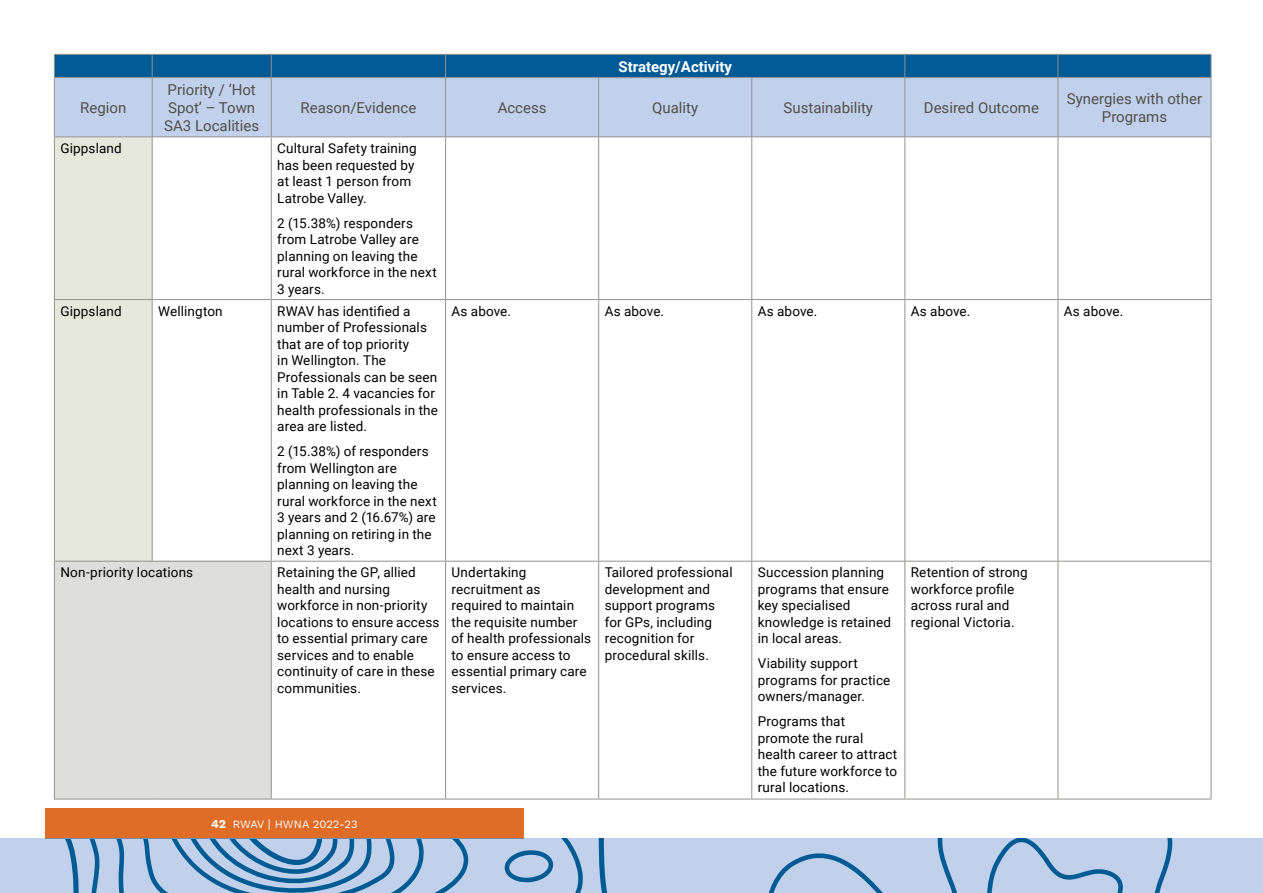
<style>
.page{position:relative;width:1263px;height:893px;background:#fff}
.page>*{position:absolute;margin:0;border:0;box-sizing:border-box;transform-origin:0 0}
.Table_Heading1{font:15px/18px "Roboto";color:#504f4b}
.Table_Heading1-2{font:700 15px "Roboto";color:#fff}
.Sec3_Table_text{font:13.5px/16.5px "Roboto";letter-spacing:.01em;color:#000}
.t1{font:11.25px "Work Sans";color:#fff}
.s1{font-weight:700;font-size:12px}
.s2{font-size:12px}
</style>
<div class="page">
<div style="left:45px;top:808px;width:479px;height:30px;background:#df6d27"></div>
<svg style="left:3px;top:838px;width:720px;height:55px;background:#a0bcdb"></svg>
<svg style="left:723px;top:838px;width:540px;height:55px;background:#b4c8e4"></svg>
<div style="left:55px;top:78px;width:1156px;height:59px;background:#c2d1eb"></div>
<div style="left:55px;top:138px;width:97px;height:423px;background:#e6e8dc"></div>
<div style="left:54px;top:561px;width:217px;height:238px;background:#dededd"></div>
<div style="left:54px;top:54px;width:1158px;height:24px;background:#005a96"></div>
<hr style="left:54px;top:77px;width:98px;height:1px;background:#92918f">
<hr style="left:54px;top:78px;width:1px;height:59px;background:#92918f">
<hr style="left:152px;top:77px;width:119px;height:1px;background:#92918f">
<hr style="left:152px;top:78px;width:1px;height:59px;background:#92918f">
<hr style="left:271px;top:77px;width:175px;height:1px;background:#92918f">
<hr style="left:271px;top:78px;width:1px;height:59px;background:#92918f">
<hr style="left:446px;top:77px;width:153px;height:1px;background:#92918f">
<hr style="left:445px;top:78px;width:1px;height:59px;background:#92918f">
<hr style="left:599px;top:77px;width:153px;height:1px;background:#92918f">
<hr style="left:598px;top:78px;width:1px;height:59px;background:#92918f">
<hr style="left:752px;top:77px;width:153px;height:1px;background:#92918f">
<hr style="left:751px;top:78px;width:1px;height:59px;background:#92918f">
<hr style="left:905px;top:77px;width:153px;height:1px;background:#92918f">
<hr style="left:904px;top:78px;width:1px;height:59px;background:#92918f">
<hr style="left:1058px;top:77px;width:153px;height:1px;background:#92918f">
<hr style="left:1057px;top:78px;width:1px;height:59px;background:#92918f">
<hr style="left:1211px;top:78px;width:1px;height:59px;background:#92918f">
<hr style="left:54px;top:137px;width:98px;height:1px;background:#92918f">
<hr style="left:54px;top:137px;width:1px;height:162px;background:#92918f">
<hr style="left:152px;top:137px;width:119px;height:1px;background:#92918f">
<hr style="left:152px;top:137px;width:1px;height:162px;background:#92918f">
<hr style="left:271px;top:137px;width:175px;height:1px;background:#92918f">
<hr style="left:271px;top:137px;width:1px;height:162px;background:#92918f">
<hr style="left:446px;top:137px;width:153px;height:1px;background:#92918f">
<hr style="left:445px;top:137px;width:1px;height:162px;background:#92918f">
<hr style="left:599px;top:137px;width:153px;height:1px;background:#92918f">
<hr style="left:598px;top:137px;width:1px;height:162px;background:#92918f">
<hr style="left:752px;top:137px;width:153px;height:1px;background:#92918f">
<hr style="left:751px;top:137px;width:1px;height:162px;background:#92918f">
<hr style="left:905px;top:137px;width:153px;height:1px;background:#92918f">
<hr style="left:904px;top:137px;width:1px;height:162px;background:#92918f">
<hr style="left:1058px;top:137px;width:153px;height:1px;background:#92918f">
<hr style="left:1057px;top:137px;width:1px;height:162px;background:#92918f">
<hr style="left:1211px;top:137px;width:1px;height:162px;background:#92918f">
<hr style="left:54px;top:299px;width:98px;height:1px;background:#92918f">
<hr style="left:54px;top:300px;width:1px;height:261px;background:#92918f">
<hr style="left:152px;top:299px;width:119px;height:1px;background:#92918f">
<hr style="left:152px;top:300px;width:1px;height:261px;background:#92918f">
<hr style="left:271px;top:299px;width:175px;height:1px;background:#92918f">
<hr style="left:271px;top:300px;width:1px;height:261px;background:#92918f">
<hr style="left:446px;top:299px;width:153px;height:1px;background:#92918f">
<hr style="left:445px;top:300px;width:1px;height:261px;background:#92918f">
<hr style="left:599px;top:299px;width:153px;height:1px;background:#92918f">
<hr style="left:598px;top:300px;width:1px;height:261px;background:#92918f">
<hr style="left:752px;top:299px;width:153px;height:1px;background:#92918f">
<hr style="left:751px;top:300px;width:1px;height:261px;background:#92918f">
<hr style="left:905px;top:299px;width:153px;height:1px;background:#92918f">
<hr style="left:904px;top:300px;width:1px;height:261px;background:#92918f">
<hr style="left:1058px;top:299px;width:153px;height:1px;background:#92918f">
<hr style="left:1057px;top:300px;width:1px;height:261px;background:#92918f">
<hr style="left:1211px;top:300px;width:1px;height:261px;background:#92918f">
<hr style="left:54px;top:561px;width:98px;height:1px;background:#92918f">
<hr style="left:54px;top:562px;width:1px;height:237px;background:#92918f">
<hr style="left:152px;top:561px;width:119px;height:1px;background:#92918f">
<hr style="left:271px;top:561px;width:175px;height:1px;background:#92918f">
<hr style="left:271px;top:562px;width:1px;height:237px;background:#92918f">
<hr style="left:446px;top:561px;width:153px;height:1px;background:#92918f">
<hr style="left:445px;top:562px;width:1px;height:237px;background:#92918f">
<hr style="left:599px;top:561px;width:153px;height:1px;background:#92918f">
<hr style="left:598px;top:562px;width:1px;height:237px;background:#92918f">
<hr style="left:752px;top:561px;width:153px;height:1px;background:#92918f">
<hr style="left:751px;top:562px;width:1px;height:237px;background:#92918f">
<hr style="left:905px;top:561px;width:153px;height:1px;background:#92918f">
<hr style="left:904px;top:562px;width:1px;height:237px;background:#92918f">
<hr style="left:1058px;top:561px;width:153px;height:1px;background:#92918f">
<hr style="left:1057px;top:562px;width:1px;height:237px;background:#92918f">
<hr style="left:1211px;top:562px;width:1px;height:237px;background:#92918f">
<hr style="left:54px;top:799px;width:98px;height:1px;background:#92918f">
<hr style="left:152px;top:799px;width:119px;height:1px;background:#92918f">
<hr style="left:271px;top:799px;width:175px;height:1px;background:#92918f">
<hr style="left:446px;top:799px;width:153px;height:1px;background:#92918f">
<hr style="left:599px;top:799px;width:153px;height:1px;background:#92918f">
<hr style="left:752px;top:799px;width:153px;height:1px;background:#92918f">
<hr style="left:905px;top:799px;width:153px;height:1px;background:#92918f">
<hr style="left:1058px;top:799px;width:153px;height:1px;background:#92918f">
<p class="Table_Heading1" style="left:80px;top:98px;width:48px">Region</p>
<p class="Table_Heading1" style="left:168px;top:80px;width:90px">Priority / ‘Hot<br>Spot’ – Town</p>
<p class="Table_Heading1" style="left:164px;top:116px;width:96px">SA3 Localities</p>
<p class="Table_Heading1-2" style="left:618px;top:56px;width:115px">Strategy/Activity</p>
<p class="Table_Heading1" style="left:300px;top:98px;width:117px">Reason/Evidence</p>
<p class="Table_Heading1" style="left:498px;top:98px;width:50px">Access</p>
<p class="Table_Heading1" style="left:652px;top:98px;width:48px">Quality</p>
<p class="Table_Heading1" style="left:784px;top:98px;width:91px">Sustainability</p>
<p class="Table_Heading1" style="left:924px;top:98px;width:117px">Desired Outcome</p>
<p class="Table_Heading1" style="left:1067px;top:89px;width:137px;text-align:center">Synergies with other<br>Programs</p>
<p class="Sec3_Table_text" style="left:60px;top:139px;width:63px">Gippsland</p>
<p class="Sec3_Table_text" style="left:277px;top:139px;width:141px">Cultural Safety training has been requested by at least 1 person from<br>Latrobe Valley.</p>
<p class="Sec3_Table_text" style="left:277px;top:214px;width:161px">2 (15.38%) responders from Latrobe Valley are planning on leaving the rural workforce in the next<br>3 years.</p>
<p class="Sec3_Table_text" style="left:60px;top:302px;width:63px">Gippsland</p>
<p class="Sec3_Table_text" style="left:158px;top:302px;width:66px">Wellington</p>
<p class="Sec3_Table_text" style="left:277px;top:302px;width:162px">RWAV has identified a number of Professionals that are of top priority<br>in Wellington. The<br>Professionals can be seen in Table 2. 4 vacancies for health professionals in the area are listed.</p>
<p class="Sec3_Table_text" style="left:277px;top:443px;width:161px">2 (15.38%) of responders from Wellington are planning on leaving the rural workforce in the next<br>3 years and 2 (16.67%) are planning on retiring in the next 3 years.</p>
<p class="Sec3_Table_text" style="left:452px;top:302px;width:61px">As above.</p>
<p class="Sec3_Table_text" style="left:605px;top:302px;width:61px">As above.</p>
<p class="Sec3_Table_text" style="left:758px;top:302px;width:61px">As above.</p>
<p class="Sec3_Table_text" style="left:911px;top:302px;width:61px">As above.</p>
<p class="Sec3_Table_text" style="left:1064px;top:302px;width:61px">As above.</p>
<p class="Sec3_Table_text" style="left:60px;top:564px;width:134px">Non-priority locations</p>
<p class="Sec3_Table_text" style="left:277px;top:564px;width:164px">Retaining the GP, allied health and nursing workforce in non-priority locations to ensure access to essential primary care services and to enable continuity of care in these communities.</p>
<p class="Sec3_Table_text" style="left:452px;top:564px;width:141px">Undertaking recruitment as required to maintain the requisite number of health professionals to ensure access to essential primary care services.</p>
<p class="Sec3_Table_text" style="left:605px;top:564px;width:129px">Tailored professional development and support programs for GPs, including recognition for procedural skills.</p>
<p class="Sec3_Table_text" style="left:758px;top:564px;width:135px">Succession planning programs that ensure key specialised knowledge is retained in local areas.</p>
<p class="Sec3_Table_text" style="left:758px;top:655px;width:134px">Viability support programs for practice owners/manager.</p>
<p class="Sec3_Table_text" style="left:758px;top:713px;width:141px">Programs that promote the rural health career to attract the future workforce to rural locations.</p>
<p class="t1" style="left:211px;top:817px;width:148px"><span class="s1">42</span> RWAV <span class="s2">|</span> HWNA 2022-23</p>
<p class="Sec3_Table_text" style="left:911px;top:564px;width:118px">Retention of strong workforce profile across rural and regional Victoria.</p>
</div>
